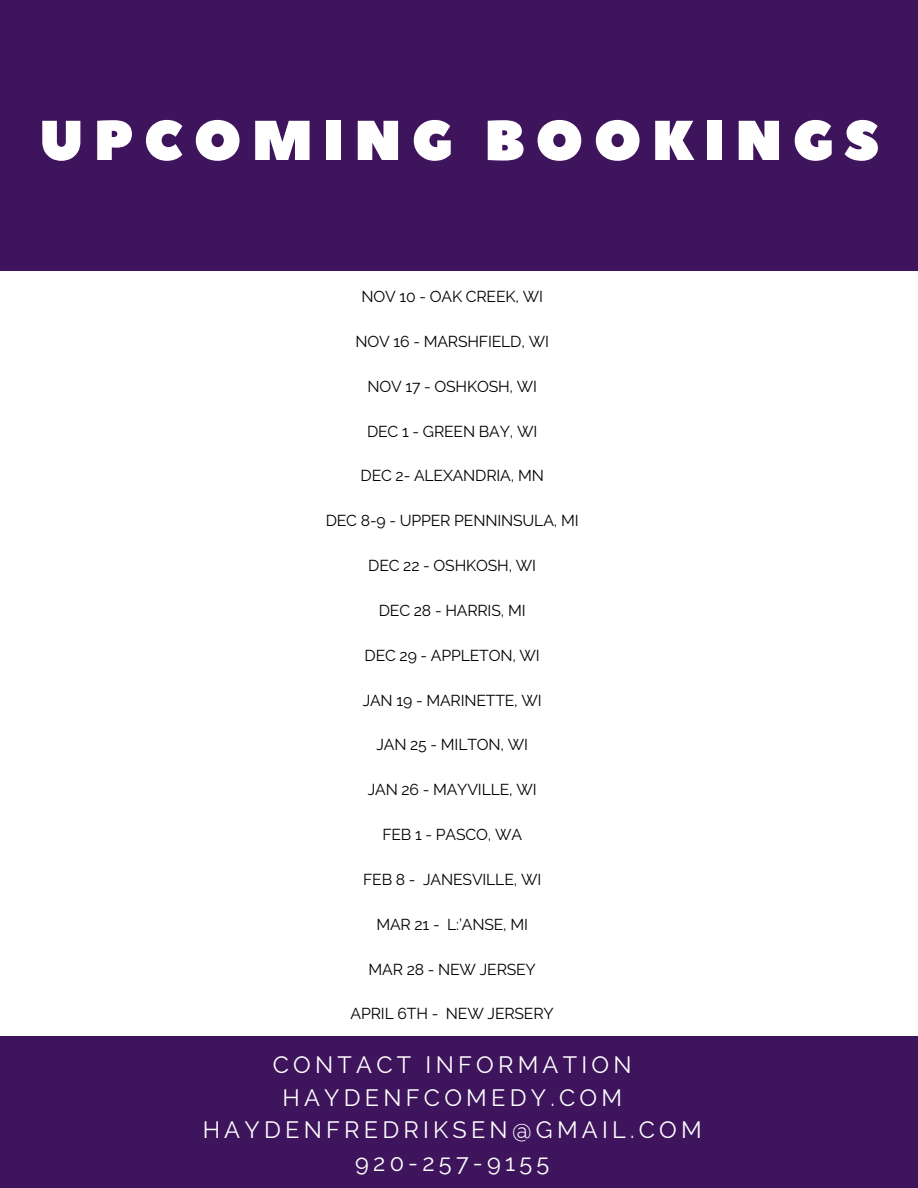
<style>
.page{position:relative;width:918px;height:1188px;background:#fff}
.page>*{position:absolute;margin:0;border:0;box-sizing:border-box;transform-origin:0 0}
.t1{font:55.95px "Peace Sans";letter-spacing:.18em;color:#fff}
.t2{font:23.55px "Raleway";letter-spacing:.18em;color:#fff}
.t3{font:15.75px "Raleway";letter-spacing:-.01em;color:#000}
</style>
<div class="page">
<div style="left:0;top:0;width:918px;height:270px;background:#3e145d"></div>
<div style="left:0;top:1036px;width:918px;height:152px;background:#3e145d"></div>
<p class="t1" style="left:39px;top:103px;width:842px">UPCOMING BOOKINGS</p>
<p class="t3" style="left:361px;top:287px;width:183px">NOV 10 - OAK CREEK, WI</p>
<p class="t3" style="left:356px;top:332px;width:195px">NOV 16 - MARSHFIELD, WI</p>
<p class="t3" style="left:367px;top:377px;width:171px">NOV 17 - OSHKOSH, WI</p>
<p class="t3" style="left:367px;top:422px;width:172px">DEC 1 - GREEN BAY, WI</p>
<p class="t3" style="left:361px;top:467px;width:185px">DEC 2- ALEXANDRIA, MN</p>
<p class="t3" style="left:326px;top:511px;width:254px">DEC 8-9 - UPPER PENNINSULA, MI</p>
<p class="t3" style="left:368px;top:556px;width:170px">DEC 22 - OSHKOSH, WI</p>
<p class="t3" style="left:379px;top:601px;width:148px">DEC 28 - HARRIS, MI</p>
<p class="t3" style="left:365px;top:646px;width:177px">DEC 29 - APPLETON, WI</p>
<p class="t3" style="left:363px;top:691px;width:181px">JAN 19 - MARINETTE, WI</p>
<p class="t3" style="left:376px;top:736px;width:153px">JAN 25 - MILTON, WI</p>
<p class="t3" style="left:368px;top:780px;width:170px">JAN 26 - MAYVILLE, WI</p>
<p class="t3" style="left:382px;top:825px;width:141px">FEB 1 - PASCO, WA</p>
<p class="t3" style="left:363px;top:870px;width:180px">FEB 8 - JANESVILLE, WI</p>
<p class="t3" style="left:376px;top:915px;width:153px">MAR 21 - L:’ANSE, MI</p>
<p class="t3" style="left:369px;top:960px;width:169px">MAR 28 - NEW JERSEY</p>
<p class="t3" style="left:351px;top:1005px;width:205px">APRIL 6TH - NEW JERSERY</p>
<p class="t2" style="left:273px;top:1051px;width:360px">CONTACT INFORMATION</p>
<p class="t2" style="left:282px;top:1083px;width:341px">HAYDENFCOMEDY.COM</p>
<p class="t2" style="left:203px;top:1116px;width:501px">HAYDENFREDRIKSEN@GMAIL.COM</p>
<p class="t2" style="left:355px;top:1149px;width:196px">920-257-9155</p>
</div>
